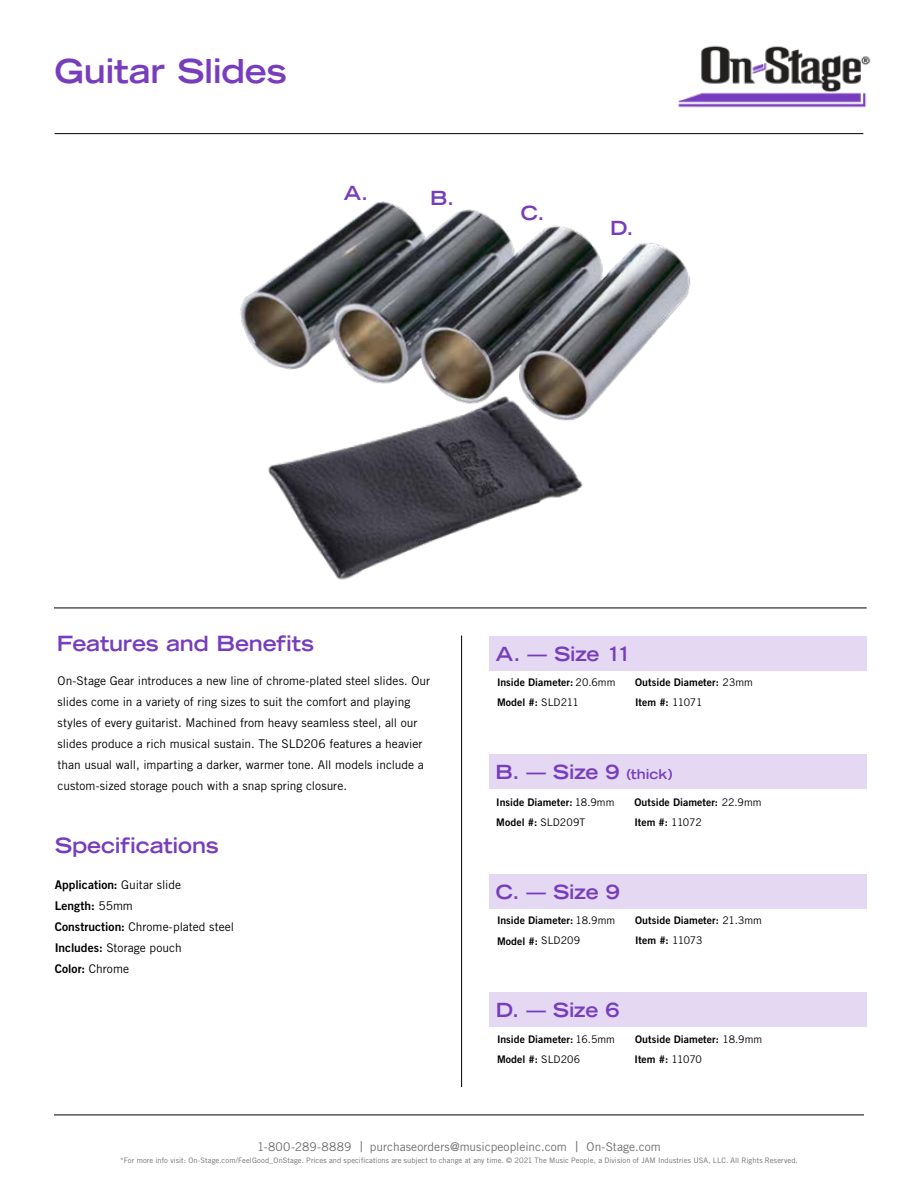
<style>
.page{position:relative;width:918px;height:1188px;background:#fff}
.page>*{position:absolute;margin:0;border:0;box-sizing:border-box;transform-origin:0 0}
.t1{font:700 expanded 33px "Trade Gothic LT Std";letter-spacing:-.015em;color:#773dbd}
.t2{font:700 expanded 21px "Trade Gothic LT Std";letter-spacing:-.01em;color:#773dbd}
.t3{font:700 expanded 19.5px "Trade Gothic LT Std";letter-spacing:-.02em;color:#773dbd}
.t4{font:12px/21px "Trade Gothic LT Std";color:#000}
.t5{font:12px "Trade Gothic LT Std";letter-spacing:.005em;color:#6d6e71}
.t6{font:12px/21px "Trade Gothic LT Std Bd 2";color:#000}
.t7{font:10.5px "Trade Gothic LT Std Bd 2";letter-spacing:.005em;color:#000}
.t8{font:7.5px "Trade Gothic LT Std";letter-spacing:.01em;color:#6d6e71}
.s1{font-family:"Trade Gothic LT Std"}
.s2{font-family:"Trade Gothic LT Std Bd 2"}
.s3{font-size:13.5px}
.s4{font-size:15px}
</style>
<div class="page">
<hr style="left:54px;top:1115px;width:810px;height:1px;background:#000">
<img style="left:240px;top:201px;width:451px;height:379px">
<div style="left:489px;top:636px;width:377px;height:35px;background:#e4d8f2"></div>
<div style="left:489px;top:754px;width:377px;height:35px;background:#e4d8f2"></div>
<div style="left:489px;top:874px;width:377px;height:35px;background:#e4d8f2"></div>
<div style="left:489px;top:993px;width:377px;height:34px;background:#e4d8f2"></div>
<img style="left:678px;top:45px;width:193px;height:63px">
<hr style="left:55px;top:133px;width:808px;height:1px;background:#000">
<hr style="left:54px;top:608px;width:813px;height:1px;background:#000">
<hr style="left:461px;top:636px;width:1px;height:451px;background:#000">
<h1 class="t1" style="left:55px;top:49px;width:233px">Guitar Slides</h1>
<h3 class="t3" style="left:344px;top:180px;width:26px">A.</h3>
<h3 class="t3" style="left:430px;top:186px;width:25px">B.</h3>
<h3 class="t3" style="left:521px;top:200px;width:25px">C.</h3>
<h3 class="t3" style="left:610px;top:215px;width:25px">D.</h3>
<h2 class="t2" style="left:57px;top:630px;width:259px">Features and Benefits</h2>
<p class="t4" style="left:58px;top:670px;width:374px">On-Stage Gear introduces a new line of chrome-plated steel slides. Our slides come in a variety of ring sizes to suit the comfort and playing styles of every guitarist. Machined from heavy seamless steel, all our slides produce a rich musical sustain. The SLD206 features a heavier than usual wall, imparting a darker, warmer tone. All models include a custom-sized storage pouch with a snap spring closure.</p>
<h2 class="t2" style="left:55px;top:832px;width:165px">Specifications</h2>
<p class="t6" style="left:55px;top:874px;width:128px">Application: <span class="s1">Guitar slide<br></span>Length: <span class="s1">55mm</span></p>
<p class="t4" style="left:55px;top:916px;width:181px"><span class="s2">Construction:</span> Chrome-plated steel<br><span class="s2">Includes:</span> Storage pouch</p>
<p class="t6" style="left:55px;top:958px;width:76px">Color: <span class="s1">Chrome</span></p>
<h3 class="t3" style="left:496px;top:641px;width:137px">A. — Size 11</h3>
<p class="t7" style="left:497px;top:676px;width:120px">Inside Diameter: <span class="s1">20.6mm</span></p>
<p class="t7" style="left:497px;top:696px;width:83px">Model #: <span class="s1">SLD211</span></p>
<p class="t7" style="left:635px;top:676px;width:119px">Outside Diameter: <span class="s1">23mm</span></p>
<p class="t7" style="left:635px;top:696px;width:69px">Item #: <span class="s1">11071</span></p>
<h3 class="t3" style="left:496px;top:759px;width:178px">B. — Size 9 <span class="s3">(thick)</span></h3>
<p class="t7" style="left:496px;top:795px;width:120px">Inside Diameter: <span class="s1">18.9mm</span></p>
<p class="t7" style="left:634px;top:795px;width:129px">Outside Diameter: <span class="s1">22.9mm</span></p>
<p class="t7" style="left:496px;top:816px;width:91px">Model #: <span class="s1">SLD209T</span></p>
<p class="t7" style="left:634px;top:816px;width:69px">Item #: <span class="s1">11072</span></p>
<h3 class="t3" style="left:496px;top:879px;width:125px">C. — Size 9</h3>
<p class="t7" style="left:497px;top:914px;width:120px">Inside Diameter: <span class="s1">18.9mm</span></p>
<p class="t7" style="left:497px;top:934px;width:85px">Model #: <span class="s1">SLD209</span></p>
<p class="t7" style="left:635px;top:914px;width:128px">Outside Diameter: <span class="s1">21.3mm</span></p>
<p class="t7" style="left:635px;top:934px;width:69px">Item #: <span class="s1">11073</span></p>
<h3 class="t3" style="left:496px;top:997px;width:125px">D. — Size 6</h3>
<p class="t7" style="left:497px;top:1033px;width:120px">Inside Diameter: <span class="s1">16.5mm</span></p>
<p class="t7" style="left:497px;top:1053px;width:85px">Model #: <span class="s1">SLD206</span></p>
<p class="t7" style="left:635px;top:1033px;width:129px">Outside Diameter: <span class="s1">18.9mm</span></p>
<p class="t7" style="left:635px;top:1053px;width:69px">Item #: <span class="s1">11070</span></p>
<p class="t5" style="left:257px;top:1139px;width:405px">1-800-289-8889 <span class="s4">|</span> purchaseorders@musicpeopleinc.com <span class="s4">|</span> On-Stage.com</p>
<p class="t8" style="left:120px;top:1156px;width:679px">*For more info visit: On-Stage.com/FeelGood_OnStage. Prices and specifications are subject to change at any time. © 2021 The Music People, a Division of JAM Industries USA, LLC. All Rights Reserved.</p>
</div>
